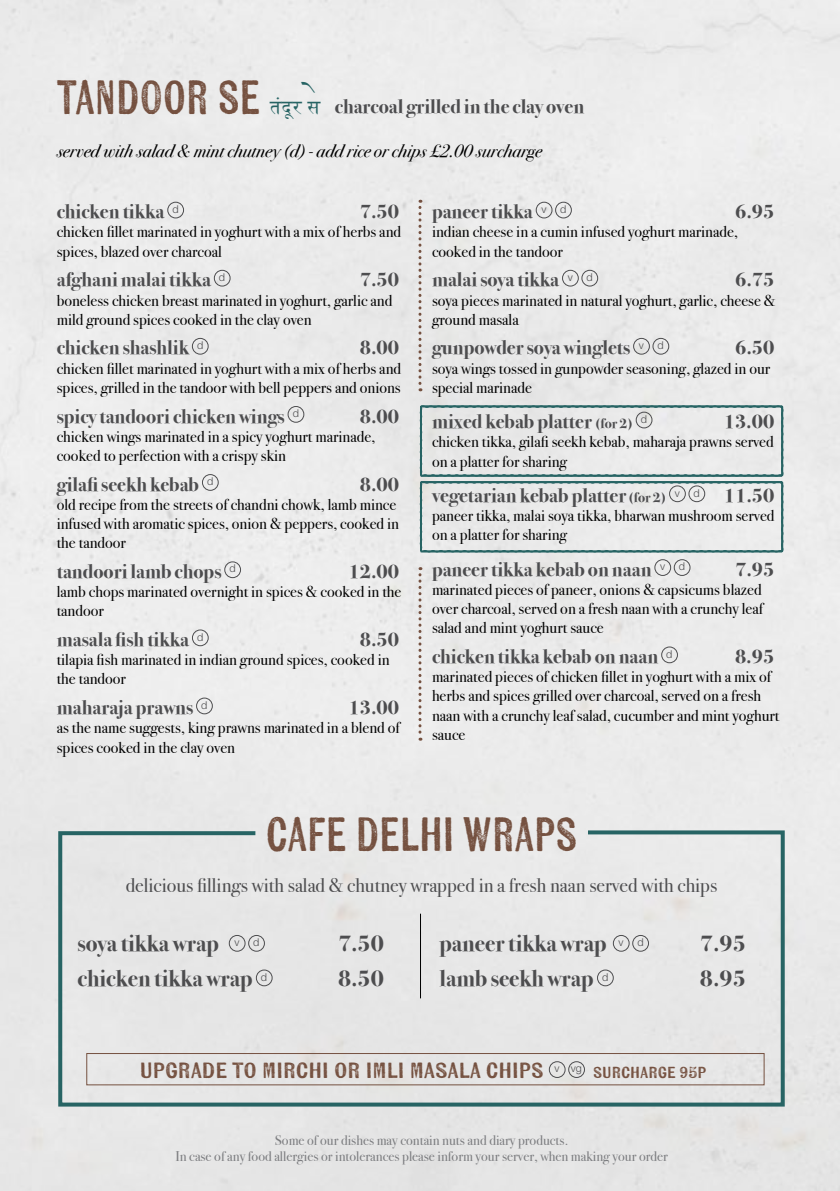
<style>
.page{position:relative;width:840px;height:1191px;background:#fff}
.page>*{position:absolute;margin:0;border:0;box-sizing:border-box;transform-origin:0 0}
.t1{font:48px "Kiln Sans";color:#755140}
.t2{font:700 23.2px "Bodoni Svty Two ITCTT";color:#4d4d4f}
.t3{font:22px "Kiln Sans";color:#755140;scale:1.25 1}
.t4{font:700 20px "Bodoni Svty Two ITCTT";color:#4d4d4f}
.t5{font:20px "Bodoni Svty Two ITCTT";color:#4d4d4f}
.t6{font:italic 18px "Bodoni Svty Two ITCTT";color:#000}
.t7{font:16px/19.2px "Bodoni Svty Two ITCTT";color:#000}
.t8{font:14px/16.8px "Bodoni Svty Two ITCTT";color:#7b7c7f;text-align:center}
.t9{font:300 10.8px "Helvetica Neue LT Std";color:#4d4d4f}
.s1{font-family:"Arial Unicode MS";font-weight:400;color:#276464}
.s2{font-family:"Arial Unicode MS";font-weight:400;font-size:36px;color:#276464}
.s3{font-size:14px}
.s4{font-size:16px}
</style>
<div class="page">
<div style="left:0;top:0;width:839px;height:1191px;background:#ebebeb"></div>
<div style="left:167px;top:202px;width:17px;height:16px;border:1px solid #4d4d4f;border-radius:50%"></div>
<div style="left:214px;top:270px;width:16px;height:16px;border:1px solid #4d4d4f;border-radius:50%"></div>
<div style="left:192px;top:338px;width:16px;height:16px;border:1px solid #4d4d4f;border-radius:50%"></div>
<div style="left:288px;top:406px;width:16px;height:16px;border:1px solid #4d4d4f;border-radius:50%"></div>
<div style="left:202px;top:474px;width:16px;height:16px;border:1px solid #4d4d4f;border-radius:50%"></div>
<div style="left:224px;top:561px;width:17px;height:17px;border:1px solid #4d4d4f;border-radius:50%"></div>
<div style="left:192px;top:629px;width:16px;height:17px;border:1px solid #4d4d4f;border-radius:50%"></div>
<div style="left:196px;top:698px;width:16px;height:16px;border:1px solid #4d4d4f;border-radius:50%"></div>
<div style="left:535px;top:202px;width:17px;height:16px;border:1px solid #4d4d4f;border-radius:50%"></div>
<div style="left:555px;top:202px;width:16px;height:16px;border:1px solid #4d4d4f;border-radius:50%"></div>
<div style="left:562px;top:270px;width:16px;height:16px;border:1px solid #4d4d4f;border-radius:50%"></div>
<div style="left:581px;top:270px;width:16px;height:16px;border:1px solid #4d4d4f;border-radius:50%"></div>
<div style="left:633px;top:338px;width:16px;height:16px;border:1px solid #4d4d4f;border-radius:50%"></div>
<div style="left:652px;top:338px;width:16px;height:16px;border:1px solid #4d4d4f;border-radius:50%"></div>
<div style="left:654px;top:559px;width:16px;height:16px;border:1px solid #4d4d4f;border-radius:50%"></div>
<div style="left:673px;top:559px;width:17px;height:16px;border:1px solid #4d4d4f;border-radius:50%"></div>
<div style="left:661px;top:647px;width:16px;height:16px;border:1px solid #4d4d4f;border-radius:50%"></div>
<svg style="left:418px;top:200px;width:3px;height:191px"></svg>
<svg style="left:418px;top:567px;width:3px;height:173px"></svg>
<svg style="left:419px;top:405px;width:364px;height:148px;background:#dce0e0"></svg>
<div style="left:56px;top:828px;width:730px;height:280px;background:#e7e7e7"></div>
<hr style="left:420px;top:913px;width:1px;height:85px;background:#000">
<div style="left:86px;top:1053px;width:678px;height:32px;border:1px solid #755140"></div>
<div style="left:548px;top:1061px;width:17px;height:16px;border:1px solid #4d4d4f;border-radius:50%"></div>
<div style="left:568px;top:1061px;width:16px;height:16px;border:1px solid #4d4d4f;border-radius:50%"></div>
<h1 class="t1" style="left:57px;top:66px;width:205px">TANDOOR SE</h1>
<p class="t4" style="left:269px;top:90px;width:316px"><span class="s1">तंदूर स</span><span class="s2">े</span>charcoal grilled in the clay oven</p>
<p class="t6" style="left:57px;top:135px;width:486px">served with salad &amp; mint chutney (d) - add rice or chips £2.00 surcharge</p>
<p class="t4" style="left:57px;top:195px;width:123px">chicken tikka <sup>d</sup></p>
<p class="t4" style="left:359px;top:195px;width:41px">7.50</p>
<p class="t7" style="left:57px;top:221px;width:345px">chicken fillet marinated in yoghurt with a mix of herbs and spices, blazed over charcoal</p>
<p class="t4" style="left:57px;top:263px;width:170px">afghani malai tikka <sup>d</sup></p>
<p class="t4" style="left:359px;top:263px;width:41px">7.50</p>
<p class="t7" style="left:57px;top:289px;width:337px">boneless chicken breast marinated in yoghurt, garlic and mild ground spices cooked in the clay oven</p>
<p class="t4" style="left:57px;top:331px;width:148px">chicken shashlik <sup>d</sup></p>
<p class="t4" style="left:359px;top:331px;width:41px">8.00</p>
<p class="t7" style="left:57px;top:357px;width:345px">chicken fillet marinated in yoghurt with a mix of herbs and spices, grilled in the tandoor with bell peppers and onions</p>
<p class="t4" style="left:57px;top:399px;width:243px">spicy tandoori chicken wings <sup>d</sup></p>
<p class="t4" style="left:359px;top:399px;width:41px">8.00</p>
<p class="t7" style="left:57px;top:425px;width:320px">chicken wings marinated in a spicy yoghurt marinade, cooked to perfection with a crispy skin</p>
<p class="t4" style="left:57px;top:467px;width:158px">gilafi seekh kebab <sup>d</sup></p>
<p class="t4" style="left:359px;top:467px;width:41px">8.00</p>
<p class="t7" style="left:57px;top:493px;width:343px">old recipe from the streets of chandni chowk, lamb mince infused with aromatic spices, onion &amp; peppers, cooked in the tandoor</p>
<p class="t4" style="left:57px;top:554px;width:180px">tandoori lamb chops <sup>d</sup></p>
<p class="t4" style="left:348px;top:554px;width:52px">12.00</p>
<p class="t7" style="left:57px;top:580px;width:346px">lamb chops marinated overnight in spices &amp; cooked in the tandoor</p>
<p class="t4" style="left:57px;top:622px;width:148px">masala fish tikka <sup>d</sup></p>
<p class="t4" style="left:359px;top:622px;width:41px">8.50</p>
<p class="t7" style="left:57px;top:648px;width:334px">tilapia fish marinated in indian ground spices, cooked in the tandoor</p>
<p class="t4" style="left:57px;top:691px;width:152px">maharaja prawns <sup>d</sup></p>
<p class="t4" style="left:348px;top:691px;width:52px">13.00</p>
<p class="t7" style="left:57px;top:716px;width:344px">as the name suggests, king prawns marinated in a blend of spices cooked in the clay oven</p>
<p class="t4" style="left:432px;top:195px;width:116px">paneer tikka <sup>v</sup></p>
<p class="t9" style="left:560px;top:202px;width:8px">d</p>
<p class="t4" style="left:734px;top:195px;width:41px">6.95</p>
<p class="t7" style="left:432px;top:221px;width:307px">indian cheese in a cumin infused yoghurt marinade, cooked in the tandoor</p>
<p class="t4" style="left:432px;top:263px;width:142px">malai soya tikka <sup>v</sup></p>
<p class="t9" style="left:586px;top:270px;width:8px">d</p>
<p class="t4" style="left:734px;top:263px;width:41px">6.75</p>
<p class="t7" style="left:432px;top:289px;width:345px">soya pieces marinated in natural yoghurt, garlic, cheese &amp; ground masala</p>
<p class="t4" style="left:432px;top:331px;width:213px">gunpowder soya winglets <sup>v</sup></p>
<p class="t9" style="left:657px;top:338px;width:8px">d</p>
<p class="t4" style="left:734px;top:331px;width:41px">6.50</p>
<p class="t7" style="left:432px;top:357px;width:339px">soya wings tossed in gunpowder seasoning, glazed in our special marinade</p>
<p class="t4" style="left:432px;top:405px;width:216px">mixed kebab platter <span class="s3">(for 2)</span> <sup>d</sup></p>
<p class="t4" style="left:723px;top:405px;width:52px">13.00</p>
<p class="t7" style="left:432px;top:431px;width:343px">chicken tikka, gilafi seekh kebab, maharaja prawns served on a platter for sharing</p>
<p class="t4" style="left:432px;top:478px;width:249px">vegetarian kebab platter <span class="s3">(for 2)</span> <sup>v</sup></p>
<p class="t4" style="left:693px;top:478px;width:82px"><sup>d</sup> 11.50</p>
<p class="t7" style="left:432px;top:504px;width:344px">paneer tikka, malai soya tikka, bharwan mushroom served on a platter for sharing</p>
<p class="t4" style="left:432px;top:552px;width:234px">paneer tikka kebab on naan <sup>v</sup></p>
<p class="t9" style="left:678px;top:560px;width:8px">d</p>
<p class="t4" style="left:734px;top:552px;width:41px">7.95</p>
<p class="t7" style="left:432px;top:578px;width:332px;text-align:justify">marinated pieces of paneer, onions &amp; capsicums blazed over charcoal, served on a fresh naan with a crunchy leaf salad and mint yoghurt sauce</p>
<p class="t4" style="left:432px;top:639px;width:242px">chicken tikka kebab on naan <sup>d</sup></p>
<p class="t4" style="left:734px;top:639px;width:41px">8.95</p>
<p class="t7" style="left:432px;top:665px;width:349px">marinated pieces of chicken fillet in yoghurt with a mix of herbs and spices grilled over charcoal, served on a fresh naan with a crunchy leaf salad, cucumber and mint yoghurt sauce</p>
<h1 class="t1" style="left:265px;top:803px;width:313px">CAFE DELHI WRAPS</h1>
<p class="t5" style="left:126px;top:868px;width:592px">delicious fillings with salad &amp; chutney wrapped in a fresh naan served with chips</p>
<h2 class="t2" style="left:77px;top:924px;width:163px">soya tikka wrap <sup>v</sup></h2>
<p class="t9" style="left:253px;top:935px;width:8px">d</p>
<h2 class="t2" style="left:338px;top:924px;width:47px">7.50</h2>
<h2 class="t2" style="left:77px;top:959px;width:191px">chicken tikka wrap <sup>d</sup></h2>
<h2 class="t2" style="left:338px;top:959px;width:47px">8.50</h2>
<h2 class="t2" style="left:439px;top:924px;width:185px">paneer tikka wrap <sup>v</sup></h2>
<p class="t9" style="left:637px;top:935px;width:8px">d</p>
<h2 class="t2" style="left:699px;top:924px;width:47px">7.95</h2>
<h2 class="t2" style="left:439px;top:959px;width:170px">lamb seekh wrap <sup>d</sup></h2>
<h2 class="t2" style="left:699px;top:959px;width:47px">8.95</h2>
<h3 class="t3" style="left:140px;top:1056px;width:454px">UPGRADE TO MIRCHI OR IMLI MASALA CHIPS <sup>v</sup> <sup>vg</sup> <span class="s4">SURCHARGE 95P</span></h3>
<p class="t8" style="left:175px;top:1130px;width:493px">Some of our dishes may contain nuts and diary products.<br>In case of any food allergies or intolerances please inform your server, when making your order</p>
</div>
